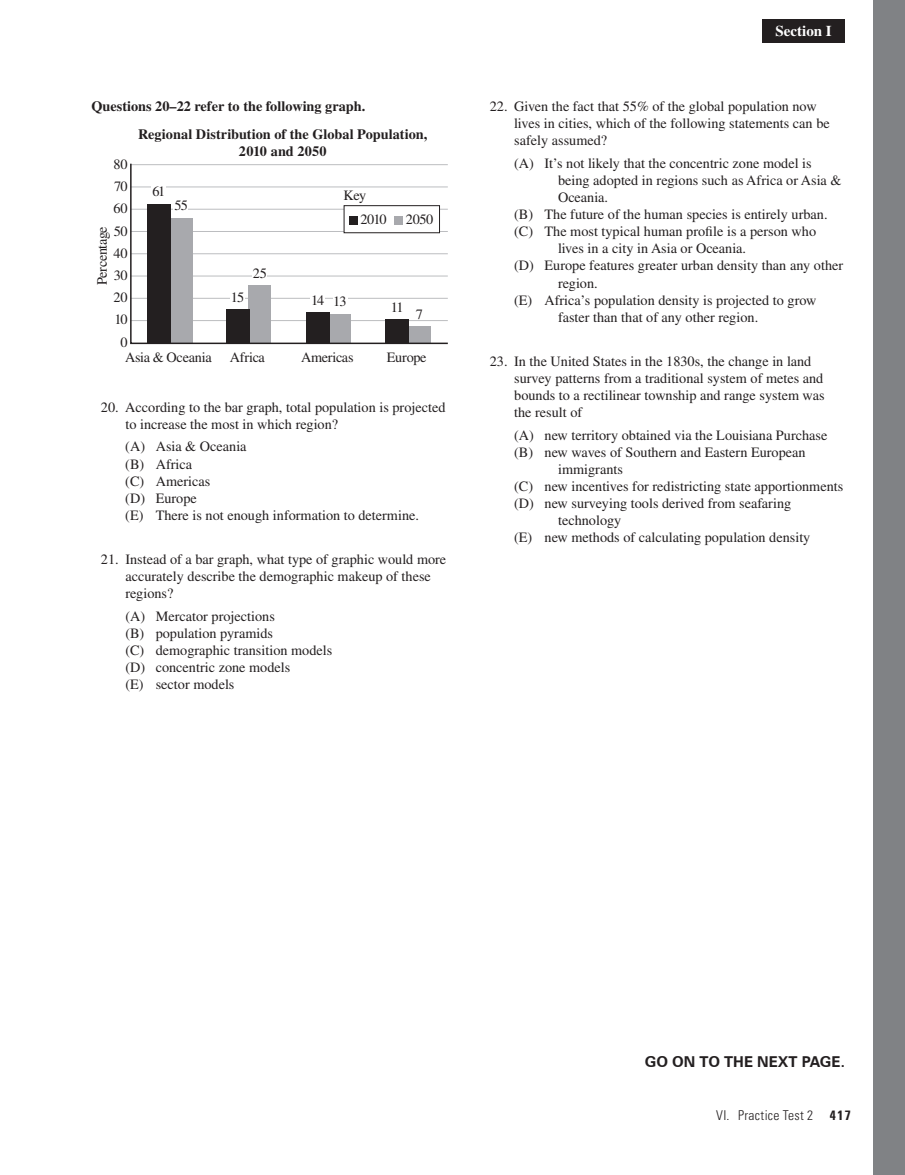
<style>
.page{position:relative;width:905px;height:1175px;background:#fff}
.page>*{position:absolute;margin:0;border:0;box-sizing:border-box;transform-origin:0 0}
.t1{font:700 15px "Zurich BT";color:#231f20}
.t2{font:700 15px "Times LT Pro";color:#fff}
.t3{font:14.25px/17.1px "Times LT Pro";color:#231f20}
.t4{font:700 14.25px/27.6px "Times LT Pro";color:#231f20}
.t5{font:14.25px/22.2px "Times LT Pro";letter-spacing:-.025em;color:#231f20;text-align:center}
.t6{font:14.25px "Times LT Pro";letter-spacing:-.03em;color:#231f20}
.t7{font:300 condensed 13.5px "Univers LT Pro";letter-spacing:.025em;color:#231f20}
.s1{font-weight:700}
</style>
<div class="page">
<div style="left:873px;top:0;width:31px;height:1174px;background:#808285"></div>
<div style="left:762px;top:20px;width:82px;height:23px;background:#231f20"></div>
<svg style="left:130px;top:163px;width:318px;height:182px"></svg>
<p class="t4" style="left:138px;top:92px;width:291px;text-indent:-47px">Questions 20–22 refer to the following graph.<br>Regional Distribution of the Global Population,</p>
<p class="t4" style="left:239px;top:137px;width:89px">2010 and 2050</p>
<p class="t5" style="left:113px;top:153px;width:16px">80<br>70<br>60<br>50<br>40<br>30<br>20<br>10<br>0</p>
<p class="t6" style="left:94px;top:285px;width:60px;rotate:-90deg">Percentage</p>
<p class="t3" style="left:152px;top:183px;width:14px">61</p>
<p class="t3" style="left:174px;top:197px;width:15px">55</p>
<p class="t5" style="left:125px;top:346px;width:88px">Asia &amp; Oceania</p>
<p class="t3" style="left:231px;top:288px;width:15px">15</p>
<p class="t3" style="left:253px;top:265px;width:15px">25</p>
<p class="t3" style="left:230px;top:349px;width:37px">Africa</p>
<p class="t3" style="left:343px;top:187px;width:24px">Key</p>
<p class="t3" style="left:360px;top:211px;width:28px">2010</p>
<p class="t3" style="left:406px;top:211px;width:29px">2050</p>
<p class="t3" style="left:311px;top:292px;width:37px">14 13</p>
<p class="t6" style="left:301px;top:349px;width:54px">Americas</p>
<p class="t3" style="left:390px;top:298px;width:14px">11</p>
<p class="t3" style="left:416px;top:306px;width:9px">7</p>
<p class="t3" style="left:387px;top:349px;width:41px">Europe</p>
<p class="t3" style="left:125px;top:398px;width:321px;text-indent:-24px">20. According to the bar graph, total population is projected to increase the most in which region?</p>
<p class="t3" style="left:125px;top:438px;width:295px">(A) Asia &amp; Oceania<br>(B) Africa<br>(C) Americas<br>(D) Europe<br>(E) There is not enough information to determine.</p>
<p class="t3" style="left:125px;top:550px;width:322px;text-indent:-24px">21. Instead of a bar graph, what type of graphic would more accurately describe the demographic makeup of these regions?</p>
<p class="t3" style="left:125px;top:607px;width:208px">(A) Mercator projections<br>(B) population pyramids<br>(C) demographic transition models (D) concentric zone models<br>(E) sector models</p>
<p class="t2" style="left:775px;top:22px;width:58px">Section I</p>
<p class="t3" style="left:514px;top:97px;width:317px;text-indent:-24px">22. Given the fact that 55% of the global population now lives in cities, which of the following statements can be safely assumed?</p>
<p class="t3" style="left:514px;top:154px;width:299px">(A) It’s not likely that the concentric zone model is</p>
<p class="t3" style="left:558px;top:171px;width:285px">being adopted in regions such as Africa or Asia &amp;</p>
<p class="t3" style="left:558px;top:188px;width:52px">Oceania.</p>
<p class="t3" style="left:514px;top:205px;width:315px">(B) The future of the human species is entirely urban.</p>
<p class="t3" style="left:514px;top:223px;width:303px">(C) The most typical human profile is a person who</p>
<p class="t3" style="left:558px;top:240px;width:190px">lives in a city in Asia or Oceania.</p>
<p class="t3" style="left:514px;top:257px;width:330px">(D) Europe features greater urban density than any other</p>
<p class="t3" style="left:558px;top:274px;width:41px">region.</p>
<p class="t3" style="left:514px;top:291px;width:304px">(E) Africa’s population density is projected to grow</p>
<p class="t3" style="left:558px;top:308px;width:202px">faster than that of any other region.</p>
<p class="t3" style="left:514px;top:352px;width:312px;text-indent:-24px">23. In the United States in the 1830s, the change in land survey patterns from a traditional system of metes and bounds to a rectilinear township and range system was the result of</p>
<p class="t3" style="left:514px;top:426px;width:315px">(A) new territory obtained via the Louisiana Purchase</p>
<p class="t3" style="left:514px;top:443px;width:293px">(B) new waves of Southern and Eastern European</p>
<p class="t3" style="left:558px;top:460px;width:66px">immigrants</p>
<p class="t3" style="left:514px;top:477px;width:331px">(C) new incentives for redistricting state apportionments</p>
<p class="t3" style="left:514px;top:494px;width:278px">(D) new surveying tools derived from seafaring</p>
<p class="t3" style="left:558px;top:511px;width:65px">technology</p>
<p class="t3" style="left:514px;top:529px;width:298px">(E) new methods of calculating population density</p>
<p class="t1" style="left:644px;top:1052px;width:202px">GO ON TO THE NEXT PAGE.</p>
<p class="t7" style="left:716px;top:1106px;width:136px">VI. Practice Test 2 <span class="s1">417</span></p>
</div>
